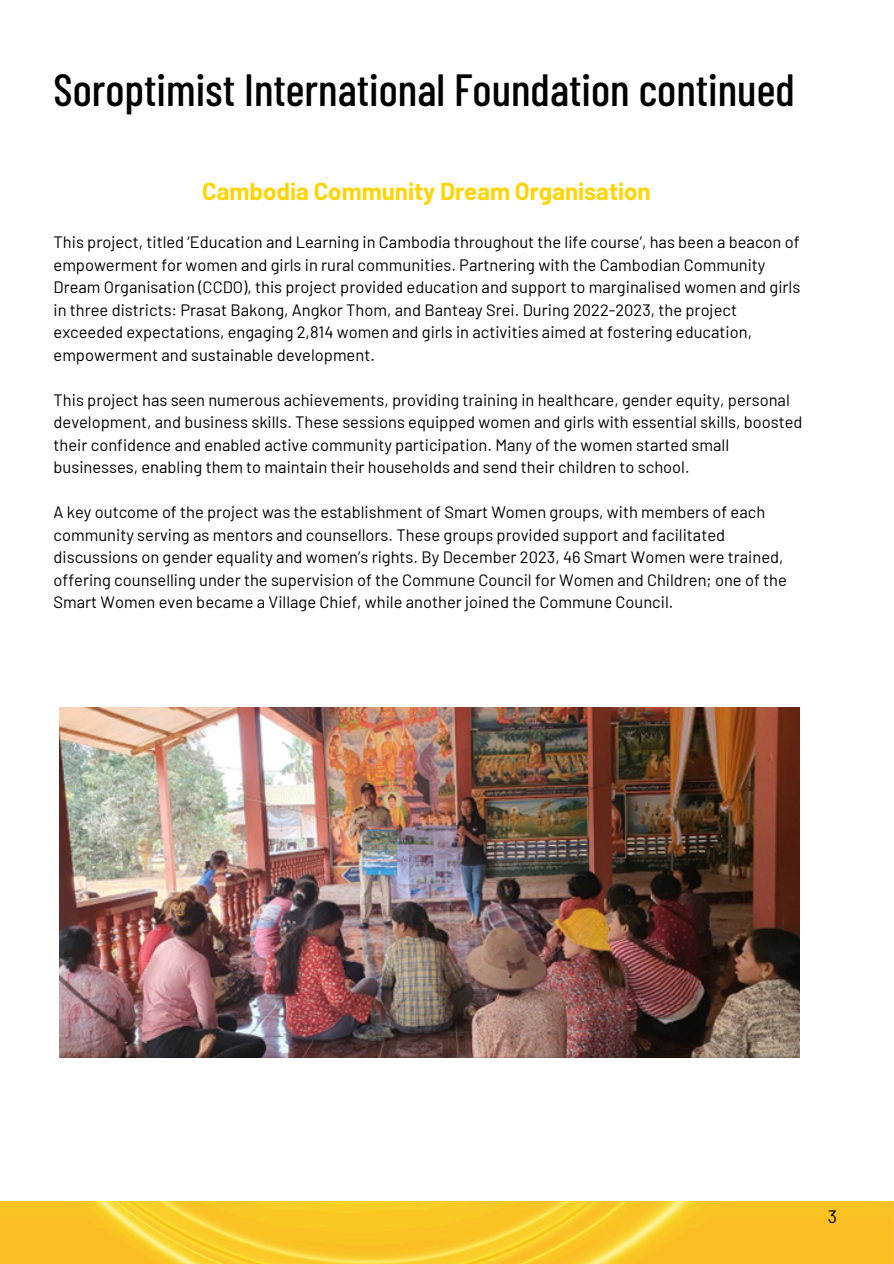
<style>
.page{position:relative;width:894px;height:1264px;background:#fff}
.page>*{position:absolute;margin:0;border:0;box-sizing:border-box;transform-origin:0 0}
.t1{font:500 45px "Barlow Condensed";color:#000}
.t2{font:700 24px "Barlow";color:#ffd400}
.t3{font:18px "Barlow";color:#000}
.t4{font:16.5px/22.5px "Barlow";color:#000}
</style>
<div class="page">
<img style="left:59px;top:707px;width:739px;height:350px">
<img style="left:0;top:1201px;width:893px;height:62px">
<p class="t1" style="left:54px;top:61px;width:742px">Soroptimist International Foundation continued</p>
<h1 class="t2" style="left:202px;top:176px;width:450px">Cambodia Community Dream Organisation</h1>
<h2 class="t4" style="left:54px;top:230px;width:748px">This project, titled ‘Education and Learning in Cambodia throughout the life course’, has been a beacon of empowerment for women and girls in rural communities. Partnering with the Cambodian Community Dream Organisation (CCDO), this project provided education and support to marginalised women and girls in three districts: Prasat Bakong, Angkor Thom, and Banteay Srei. During 2022-2023, the project exceeded expectations, engaging 2,814 women and girls in activities aimed at fostering education, empowerment and sustainable development.</h2>
<p class="t4" style="left:54px;top:388px;width:750px">This project has seen numerous achievements, providing training in healthcare, gender equity, personal development, and business skills. These sessions equipped women and girls with essential skills, boosted their confidence and enabled active community participation. Many of the women started small businesses, enabling them to maintain their households and send their children to school.</p>
<p class="t4" style="left:54px;top:500px;width:734px">A key outcome of the project was the establishment of Smart Women groups, with members of each community serving as mentors and counsellors. These groups provided support and facilitated discussions on gender equality and women’s rights. By December 2023, 46 Smart Women were trained, offering counselling under the supervision of the Commune Council for Women and Children; one of the Smart Women even became a Village Chief, while another joined the Commune Council.</p>
<p class="t3" style="left:827px;top:1204px;width:11px">3</p>
</div>
